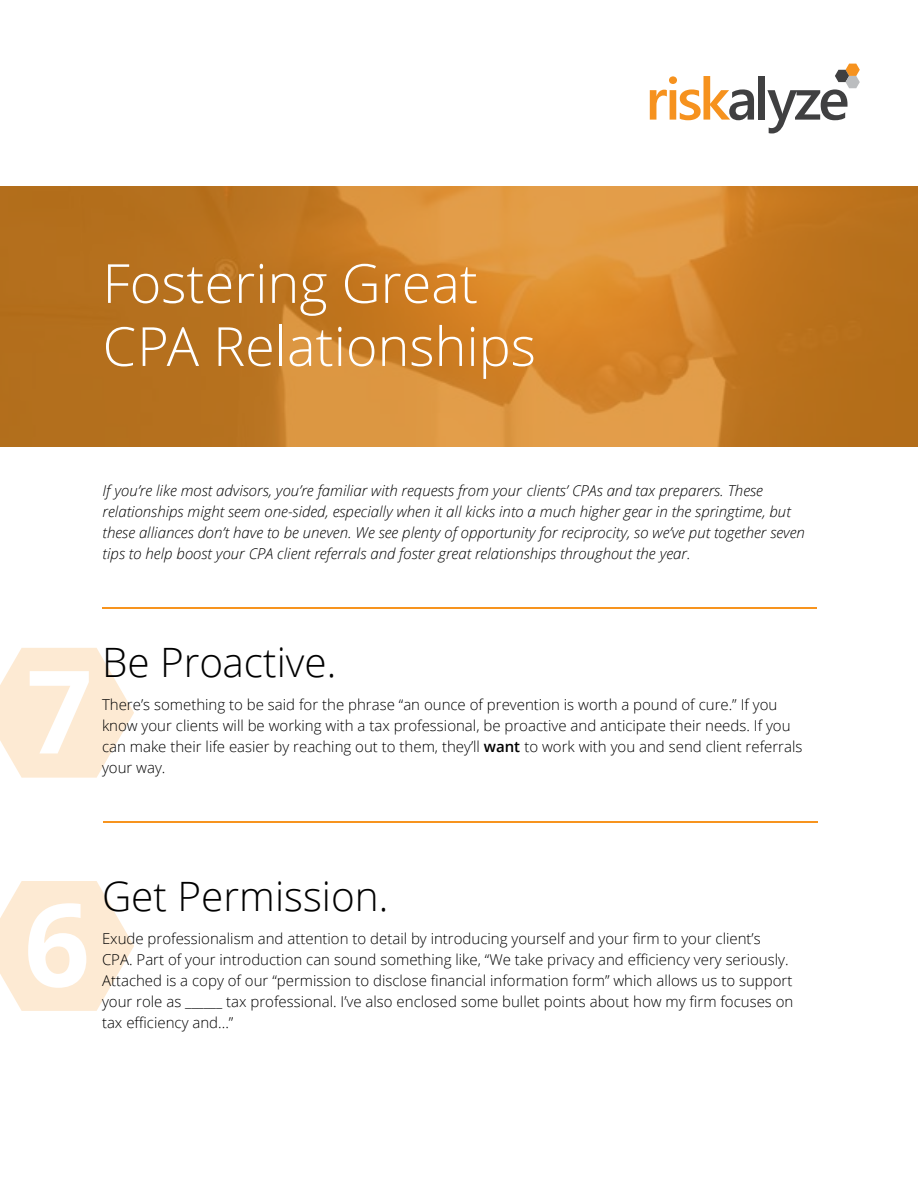
<style>
.page{position:relative;width:918px;height:1188px;background:#fff}
.page>*{position:absolute;margin:0;border:0;box-sizing:border-box;transform-origin:0 0}
.t1{font:300 54px/63px "Open Sans";color:#fff}
.t2{font:300 40.5px "Open Sans";color:#000}
.t3{font:300 15px/21px "Open Sans";color:#000}
.t4{font:italic 300 15px/21px "Open Sans";color:#000}
.s1{font-weight:600}
</style>
<div class="page">
<hr style="left:103px;top:607px;width:714px;height:1px;background:#f7941e">
<hr style="left:103px;top:822px;width:715px;height:1px;background:#f7941e">
<svg style="left:650px;top:76px;width:104px;height:44px"></svg>
<div style="left:758px;top:76px;width:7px;height:44px;background:#404041"></div>
<svg style="left:767px;top:64px;width:93px;height:69px"></svg>
<svg style="left:0;top:186px;width:918px;height:261px;background:#c77e29"></svg>
<svg style="left:0;top:881px;width:134px;height:130px"></svg>
<svg style="left:0;top:648px;width:134px;height:130px"></svg>
<h1 class="t1" style="left:103px;top:250px;width:435px">Fostering Great<br>CPA Relationships</h1>
<p class="t4" style="left:103px;top:479px;width:704px">If you’re like most advisors, you’re familiar with requests from your clients’ CPAs and tax preparers. These relationships might seem one-sided, especially when it all kicks into a much higher gear in the springtime, but these alliances don’t have to be uneven. We see plenty of opportunity for reciprocity, so we’ve put together seven tips to help boost your CPA client referrals and foster great relationships throughout the year.</p>
<h2 class="t2" style="left:102px;top:634px;width:236px">Be Proactive.</h2>
<p class="t3" style="left:102px;top:693px;width:702px">There’s something to be said for the phrase “an ounce of prevention is worth a pound of cure.” If you know your clients will be working with a tax professional, be proactive and anticipate their needs. If you can make their life easier by reaching out to them, they’ll <span class="s1">want</span> to work with you and send client referrals your way.</p>
<h2 class="t2" style="left:102px;top:868px;width:288px">Get Permission.</h2>
<p class="t3" style="left:102px;top:927px;width:693px">Exude professionalism and attention to detail by introducing yourself and your firm to your client’s CPA. Part of your introduction can sound something like, “We take privacy and efficiency very seriously.<br>Attached is a copy of our “permission to disclose financial information form” which allows us to support your role as ______ tax professional. I’ve also enclosed some bullet points about how my firm focuses on tax efficiency and...”</p>
</div>
